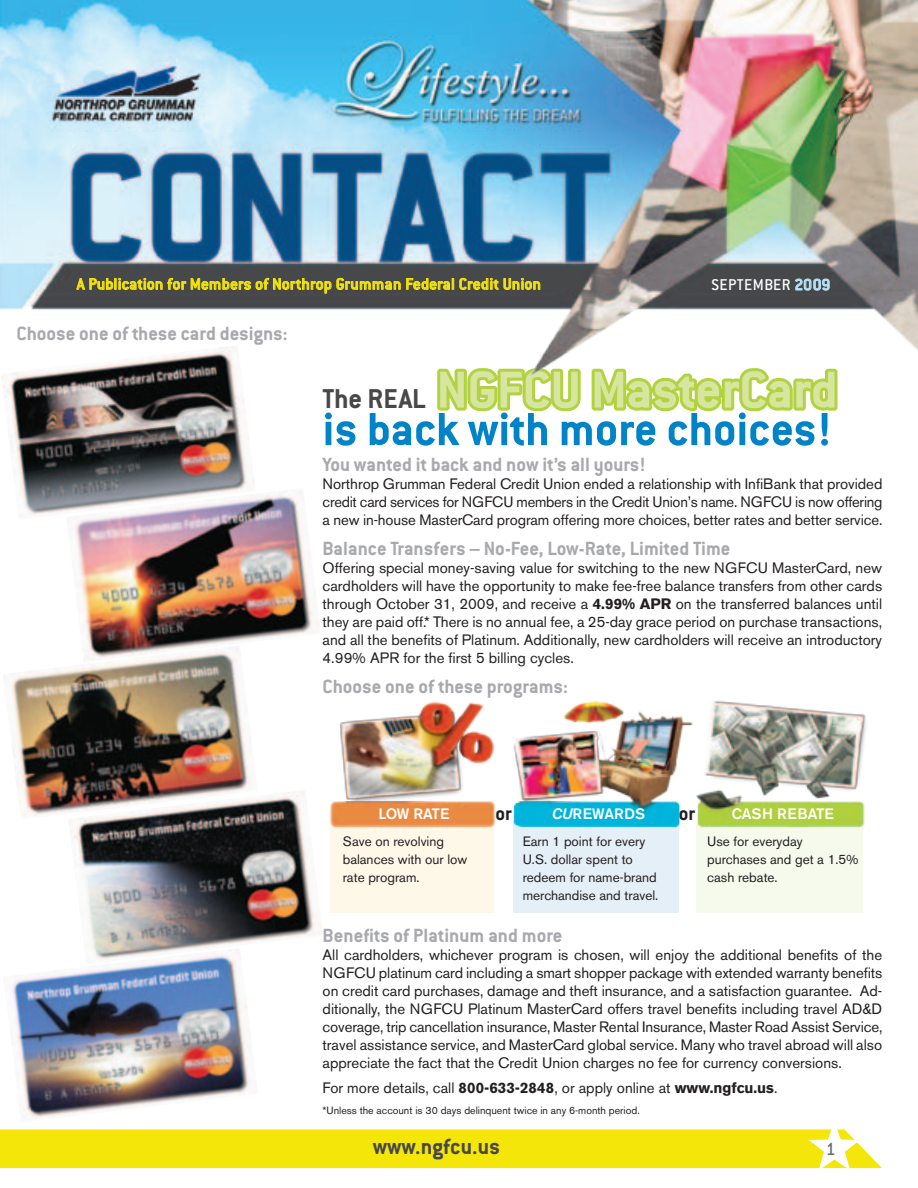
<style>
.page{position:relative;width:918px;height:1188px;background:#fff}
.page>*{position:absolute;margin:0;border:0;box-sizing:border-box;transform-origin:0 0}
.Headline{font:700 57px "Conduit ITC";color:#d6e59f}
.Headline-2{font:700 51px "Conduit ITC";color:#0084c7}
.Body_text{font:700 24px "Conduit ITC";color:#48484b}
.Headline-3{font:700 21px "Conduit ITC";color:#a8a9ad}
.Headline-4{font:700 21px "Conduit ITC";color:#231f20}
.Headline-5{font:500 19.5px "Conduit ITC";color:#716e6f}
.t1{font:500 17.1px "Conduit ITC";letter-spacing:.01em;color:#f5e609}
.t2{font:500 17.1px "Conduit ITC";letter-spacing:.025em;color:#fff}
.Body_text-2{font:15px/18px "Akzidenz Grotesk BE";color:#231f20;text-align:justify}
.Body_text-3{font:500 15px "Akzidenz Grotesk BE";color:#fff}
.Body_text-4{font:13.5px/18px "Akzidenz Grotesk BE";color:#231f20}
.Body_text-5{font:10.5px "Akzidenz Grotesk BE";color:#231f20}
.s1{color:#b7e4f7}
.s2{font-size:30px;color:#48484b}
.s3{font-weight:700}
.s4{font-style:italic}
</style>
<div class="page">
<svg style="left:437px;top:396px;width:401px;height:16px"></svg>
<img style="left:3px;top:663px;width:123px;height:153px">
<img style="left:68px;top:790px;width:58px;height:158px">
<img style="left:10px;top:948px;width:247px;height:172px">
<img style="left:67px;top:491px;width:253px;height:170px">
<img style="left:4px;top:396px;width:252px;height:124px">
<img style="left:126px;top:637px;width:740px;height:322px">
<img style="left:0;top:0;width:918px;height:396px">
<svg style="left:77px;top:277px;width:254px;height:17px;background:#777437"></svg>
<svg style="left:337px;top:278px;width:117px;height:12px"></svg>
<svg style="left:460px;top:278px;width:38px;height:12px"></svg>
<svg style="left:504px;top:278px;width:36px;height:12px"></svg>
<svg style="left:795px;top:279px;width:35px;height:11px"></svg>
<svg style="left:0;top:1129px;width:882px;height:40px;background:#f5e71c"></svg>
<p class="t1" style="left:77px;top:274px;width:466px">A Publication for Members of Northrop Grumman Federal Credit Union</p>
<p class="t2" style="left:711px;top:275px;width:120px">SEPTEMBER <span class="s1">2009</span></p>
<p class="Headline-3" style="left:17px;top:321px;width:273px">Choose one of these card designs:</p>
<p class="Headline" style="left:323px;top:357px;width:517px"><span class="s2">The REAL</span> NGFCU MasterCard</p>
<p class="Headline-2" style="left:323px;top:399px;width:510px">is back with more choices!</p>
<p class="Headline-3" style="left:323px;top:452px;width:324px">You wanted it back and now it’s all yours!</p>
<p class="Body_text-2" style="left:323px;top:474px;width:561px">Northrop Grumman Federal Credit Union ended a relationship with InfiBank that provided credit card services for NGFCU members in the Credit Union’s name. NGFCU is now offering a new in-house MasterCard program offering more choices, better rates and better service.</p>
<p class="Headline-3" style="left:323px;top:536px;width:409px">Balance Transfers – No-Fee, Low-Rate, Limited Time</p>
<p class="Body_text-2" style="left:323px;top:558px;width:561px">Offering special money-saving value for switching to the new NGFCU MasterCard, new cardholders will have the opportunity to make fee-free balance transfers from other cards through October 31, 2009, and receive a <span class="s3">4.99% APR</span> on the transferred balances until they are paid off.* There is no annual fee, a 25-day grace period on purchase transactions, and all the benefits of Platinum. Additionally, new cardholders will receive an introductory 4.99% APR for the first 5 billing cycles.</p>
<p class="Headline-3" style="left:323px;top:674px;width:247px">Choose one of these programs:</p>
<p class="Body_text-3" style="left:378px;top:804px;width:72px">LOW RATE</p>
<p class="Body_text-4" style="left:343px;top:832px;width:126px">Save on revolving balances with our low rate program.</p>
<p class="Body_text-3" style="left:552px;top:804px;width:95px"><span class="s4">CU</span>REWARDS</p>
<p class="Body_text-4" style="left:523px;top:832px;width:137px">Earn 1 point for every<br>U.S. dollar spent to redeem for name-brand merchandise and travel.</p>
<p class="Headline-4" style="left:495px;top:801px;width:18px">or</p>
<p class="Headline-4" style="left:679px;top:801px;width:18px">or</p>
<p class="Body_text-3" style="left:732px;top:804px;width:104px">CASH REBATE</p>
<p class="Body_text-4" style="left:707px;top:832px;width:153px">Use for everyday purchases and get a 1.5% cash rebate.</p>
<p class="Headline-3" style="left:323px;top:923px;width:241px">Benefits of Platinum and more</p>
<p class="Body_text-2" style="left:323px;top:945px;width:561px">All cardholders, whichever program is chosen, will enjoy the additional benefits of the NGFCU platinum card including a smart shopper package with extended warranty benefits on credit card purchases, damage and theft insurance, and a satisfaction guarantee. Ad&shy;ditionally, the NGFCU Platinum MasterCard offers travel benefits including travel AD&amp;D coverage, trip cancellation insurance, Master Rental Insurance, Master Road Assist Service, travel assistance service, and MasterCard global service. Many who travel abroad will also appreciate the fact that the Credit Union charges no fee for currency conversions.</p>
<p class="Body_text-2" style="left:323px;top:1079px;width:456px">For more details, call <span class="s3">800-633-2848</span>, or apply online at <span class="s3">www.ngfcu.us</span>.</p>
<p class="Body_text-5" style="left:323px;top:1104px;width:319px">*Unless the account is 30 days delinquent twice in any 6-month period.</p>
<p class="Body_text" style="left:373px;top:1133px;width:129px">www.ngfcu.us</p>
<p class="Headline-5" style="left:826px;top:1138px;width:11px">1</p>
</div>
